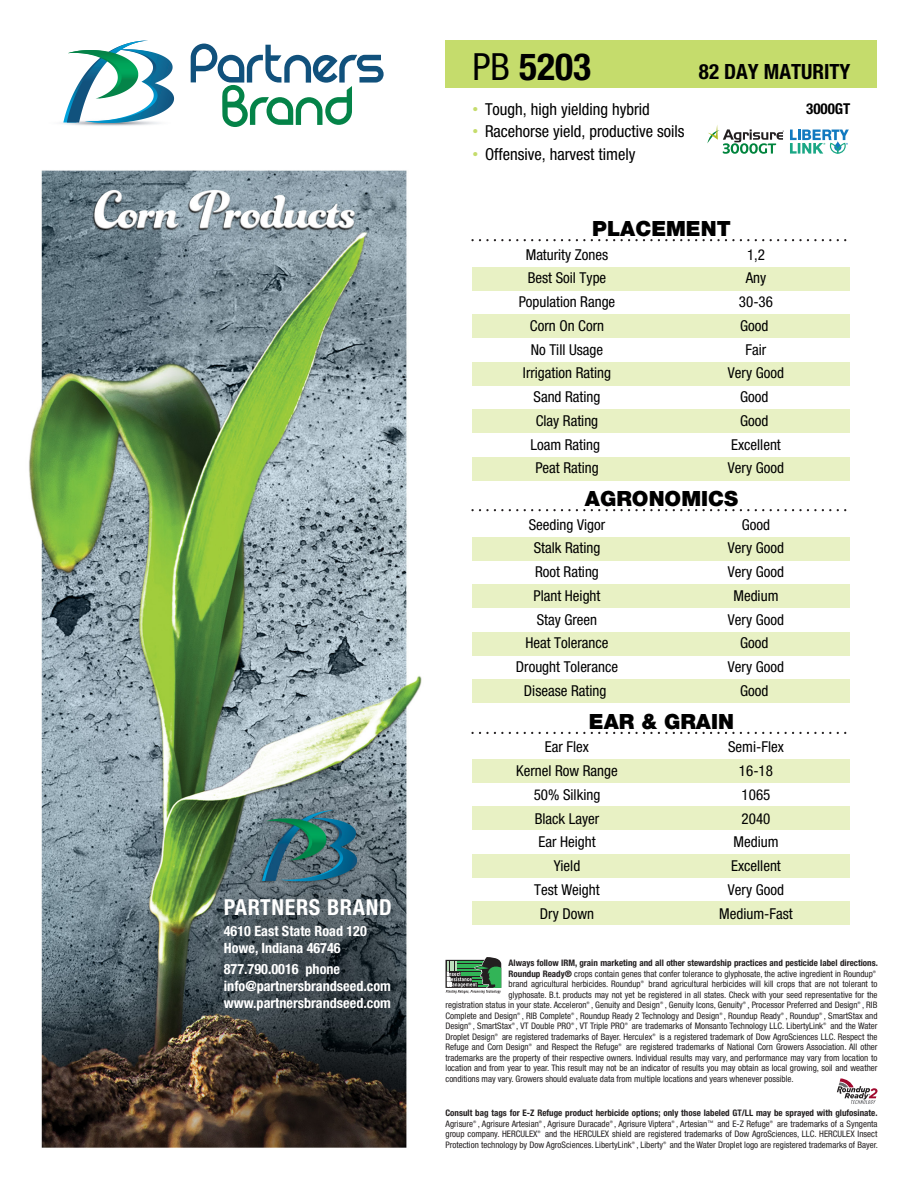
<style>
.page{position:relative;width:918px;height:1188px;background:#fff}
.page>*{position:absolute;margin:0;border:0;box-sizing:border-box;transform-origin:0 0}
.t1{font:700 condensed 37.5px "Helvetica Neue LT Std";color:#000}
.t2{font:700 condensed 22.05px "Helvetica Neue LT Std";letter-spacing:.03em;color:#fff}
.t3{font:900 21px "Helvetica Neue LT Std";color:#000}
.t4{font:700 condensed 21px "Helvetica Neue LT Std";color:#000}
.t5{font:condensed 16.5px "Helvetica Neue LT Std";color:#000}
.t6{font:condensed 15px "Helvetica Neue LT Std";color:#000}
.t7{font:700 condensed 15px "Helvetica Neue LT Std";color:#000}
.t8{font:700 condensed 14.1px/17px "Helvetica Neue LT Std";color:#fff}
.t9{font:condensed 9px/10.5px "Helvetica Neue LT Std";color:#231f20;text-align:justify}
.t10{font:700 condensed 9px "Helvetica Neue LT Std";color:#231f20}
.s1{font-weight:400}
.s2{font-family:"Arial";font-stretch:normal;color:#c5dc6c}
.s3{font-weight:700}
</style>
<div class="page">
<img style="left:29px;top:40px;width:849px;height:1108px">
<div style="left:27px;top:118px;width:20px;height:10px;background:#fff"></div>
<svg style="left:47px;top:40px;width:337px;height:88px"></svg>
<div style="left:445px;top:960px;width:48px;height:28px;background:#908e8f"></div>
<svg style="left:446px;top:957px;width:56px;height:36px;background:#698e73"></svg>
<svg style="left:837px;top:1078px;width:40px;height:26px"></svg>
<div style="left:446px;top:40px;width:432px;height:48px;background:#c5dc6c"></div>
<div style="left:472px;top:267px;width:378px;height:24px;background:#e8f1c4"></div>
<div style="left:472px;top:314px;width:378px;height:24px;background:#e8f1c4"></div>
<div style="left:472px;top:362px;width:378px;height:24px;background:#e8f1c4"></div>
<div style="left:472px;top:409px;width:378px;height:24px;background:#e8f1c4"></div>
<div style="left:472px;top:457px;width:378px;height:24px;background:#e8f1c4"></div>
<div style="left:472px;top:537px;width:378px;height:24px;background:#e8f1c4"></div>
<div style="left:472px;top:584px;width:378px;height:24px;background:#e8f1c4"></div>
<div style="left:472px;top:632px;width:378px;height:24px;background:#e8f1c4"></div>
<div style="left:472px;top:679px;width:378px;height:24px;background:#e8f1c4"></div>
<div style="left:472px;top:759px;width:378px;height:24px;background:#e8f1c4"></div>
<div style="left:472px;top:806px;width:378px;height:24px;background:#e8f1c4"></div>
<div style="left:472px;top:854px;width:378px;height:24px;background:#e8f1c4"></div>
<div style="left:472px;top:901px;width:378px;height:24px;background:#e8f1c4"></div>
<svg style="left:472px;top:239px;width:378px;height:2px"></svg>
<svg style="left:472px;top:509px;width:378px;height:2px"></svg>
<svg style="left:472px;top:732px;width:378px;height:2px"></svg>
<svg style="left:707px;top:125px;width:77px;height:29px"></svg>
<svg style="left:790px;top:130px;width:59px;height:24px"></svg>
<h2 class="t2" style="left:224px;top:894px;width:169px">PARTNERS BRAND</h2>
<h3 class="t8" style="left:224px;top:922px;width:145px">4610 East State Road 120<br>Howe, Indiana 46746</h3>
<h3 class="t8" style="left:224px;top:960px;width:169px">877.790.0016 phone info@partnersbrandseed.com www.partnersbrandseed.com</h3>
<p class="t1" style="left:472px;top:44px;width:120px"><span class="s1">PB</span> 5203</p>
<p class="t5" style="left:472px;top:100px;width:179px"><span class="s2">•</span> Tough, high yielding hybrid</p>
<p class="t5" style="left:472px;top:122px;width:214px"><span class="s2">•</span> Racehorse yield, productive soils</p>
<p class="t5" style="left:472px;top:144px;width:165px"><span class="s2">•</span> Offensive, harvest timely</p>
<p class="t4" style="left:699px;top:59px;width:153px">82 DAY MATURITY</p>
<p class="t7" style="left:806px;top:100px;width:46px">3000GT</p>
<p class="t3" style="left:592px;top:216px;width:140px">PLACEMENT</p>
<p class="t6" style="left:526px;top:246px;width:84px">Maturity Zones</p>
<p class="t6" style="left:747px;top:246px;width:19px">1,2</p>
<p class="t6" style="left:528px;top:269px;width:80px">Best Soil Type</p>
<p class="t6" style="left:746px;top:269px;width:22px">Any</p>
<p class="t6" style="left:519px;top:293px;width:98px">Population Range</p>
<p class="t6" style="left:739px;top:293px;width:36px">30-36</p>
<p class="t6" style="left:530px;top:317px;width:76px">Corn On Corn</p>
<p class="t6" style="left:740px;top:317px;width:30px">Good</p>
<p class="t6" style="left:531px;top:341px;width:74px">No Till Usage</p>
<p class="t6" style="left:746px;top:341px;width:22px">Fair</p>
<p class="t6" style="left:523px;top:364px;width:90px">Irrigation Rating</p>
<p class="t6" style="left:728px;top:364px;width:58px">Very Good</p>
<p class="t6" style="left:534px;top:388px;width:68px">Sand Rating</p>
<p class="t6" style="left:740px;top:388px;width:30px">Good</p>
<p class="t6" style="left:536px;top:412px;width:64px">Clay Rating</p>
<p class="t6" style="left:740px;top:412px;width:30px">Good</p>
<p class="t6" style="left:530px;top:436px;width:71px">Loam Rating</p>
<p class="t6" style="left:731px;top:436px;width:51px">Excellent</p>
<p class="t6" style="left:535px;top:459px;width:65px">Peat Rating</p>
<p class="t6" style="left:728px;top:459px;width:58px">Very Good</p>
<p class="t3" style="left:585px;top:486px;width:155px">AGRONOMICS</p>
<p class="t6" style="left:529px;top:516px;width:78px">Seeding Vigor</p>
<p class="t6" style="left:742px;top:516px;width:30px">Good</p>
<p class="t6" style="left:534px;top:539px;width:68px">Stalk Rating</p>
<p class="t6" style="left:728px;top:539px;width:58px">Very Good</p>
<p class="t6" style="left:535px;top:563px;width:65px">Root Rating</p>
<p class="t6" style="left:728px;top:563px;width:58px">Very Good</p>
<p class="t6" style="left:534px;top:587px;width:68px">Plant Height</p>
<p class="t6" style="left:734px;top:587px;width:46px">Medium</p>
<p class="t6" style="left:537px;top:611px;width:62px">Stay Green</p>
<p class="t6" style="left:728px;top:611px;width:58px">Very Good</p>
<p class="t6" style="left:525px;top:634px;width:85px">Heat Tolerance</p>
<p class="t6" style="left:740px;top:634px;width:30px">Good</p>
<p class="t6" style="left:516px;top:658px;width:104px">Drought Tolerance</p>
<p class="t6" style="left:728px;top:658px;width:58px">Very Good</p>
<p class="t6" style="left:524px;top:682px;width:84px">Disease Rating</p>
<p class="t6" style="left:740px;top:682px;width:30px">Good</p>
<p class="t3" style="left:589px;top:709px;width:147px">EAR &amp; GRAIN</p>
<p class="t6" style="left:545px;top:738px;width:46px">Ear Flex</p>
<p class="t6" style="left:728px;top:738px;width:57px">Semi-Flex</p>
<p class="t6" style="left:516px;top:762px;width:103px">Kernel Row Range</p>
<p class="t6" style="left:739px;top:762px;width:36px">16-18</p>
<p class="t6" style="left:534px;top:786px;width:68px">50% Silking</p>
<p class="t6" style="left:742px;top:786px;width:30px">1065</p>
<p class="t6" style="left:535px;top:810px;width:66px">Black Layer</p>
<p class="t6" style="left:742px;top:810px;width:30px">2040</p>
<p class="t6" style="left:538px;top:833px;width:59px">Ear Height</p>
<p class="t6" style="left:734px;top:833px;width:47px">Medium</p>
<p class="t6" style="left:554px;top:857px;width:28px">Yield</p>
<p class="t6" style="left:731px;top:857px;width:51px">Excellent</p>
<p class="t6" style="left:534px;top:881px;width:67px">Test Weight</p>
<p class="t6" style="left:728px;top:881px;width:58px">Very Good</p>
<p class="t6" style="left:540px;top:905px;width:56px">Dry Down</p>
<p class="t6" style="left:719px;top:905px;width:75px">Medium-Fast</p>
<p class="t10" style="left:509px;top:957px;width:371px">Always follow IRM, grain marketing and all other stewardship practices and pesticide label directions.</p>
<p class="t9" style="left:509px;top:968px;width:370px"><span class="s3">Roundup Ready®</span> crops contain genes that confer tolerance to glyphosate, the active ingredient in Roundup®</p>
<p class="t9" style="left:509px;top:979px;width:370px">brand agricultural herbicides. Roundup® brand agricultural herbicides will kill crops that are not tolerant to</p>
<p class="t9" style="left:509px;top:989px;width:370px">glyphosate. B.t. products may not yet be registered in all states. Check with your seed representative for the</p>
<p class="t9" style="left:446px;top:1000px;width:433px">registration status in your state. Acceleron®, Genuity and Design®, Genuity Icons, Genuity®, Processor Preferred and Design®, RIB</p>
<p class="t9" style="left:446px;top:1010px;width:434px">Complete and Design®, RIB Complete®, Roundup Ready 2 Technology and Design®, Roundup Ready®, Roundup®, SmartStax and</p>
<p class="t9" style="left:446px;top:1021px;width:434px">Design®, SmartStax®, VT Double PRO®, VT Triple PRO® are trademarks of Monsanto Technology LLC. LibertyLink® and the Water</p>
<p class="t9" style="left:446px;top:1031px;width:434px">Droplet Design® are registered trademarks of Bayer. Herculex® is a registered trademark of Dow AgroSciences LLC. Respect the</p>
<p class="t9" style="left:446px;top:1042px;width:434px">Refuge and Corn Design® and Respect the Refuge® are registered trademarks of National Corn Growers Association. All other</p>
<p class="t9" style="left:446px;top:1052px;width:433px">trademarks are the property of their respective owners. Individual results may vary, and performance may vary from location to</p>
<p class="t9" style="left:446px;top:1063px;width:434px">location and from year to year. This result may not be an indicator of results you may obtain as local growing, soil and weather</p>
<p class="t9" style="left:446px;top:1073px;width:350px">conditions may vary. Growers should evaluate data from multiple locations and years whenever possible.</p>
<p class="t10" style="left:446px;top:1107px;width:434px">Consult bag tags for E-Z Refuge product herbicide options; only those labeled GT/LL may be sprayed with glufosinate.</p>
<p class="t9" style="left:446px;top:1118px;width:434px">Agrisure®, Agrisure Artesian®, Agrisure Duracade®, Agrisure Viptera®, Artesian™ and E-Z Refuge® are trademarks of a Syngenta group company. HERCULEX® and the HERCULEX shield are registered trademarks of Dow AgroSciences, LLC. HERCULEX Insect Protection technology by Dow AgroSciences. LibertyLink®, Liberty® and the Water Droplet logo are registered trademarks of Bayer.</p>
</div>
